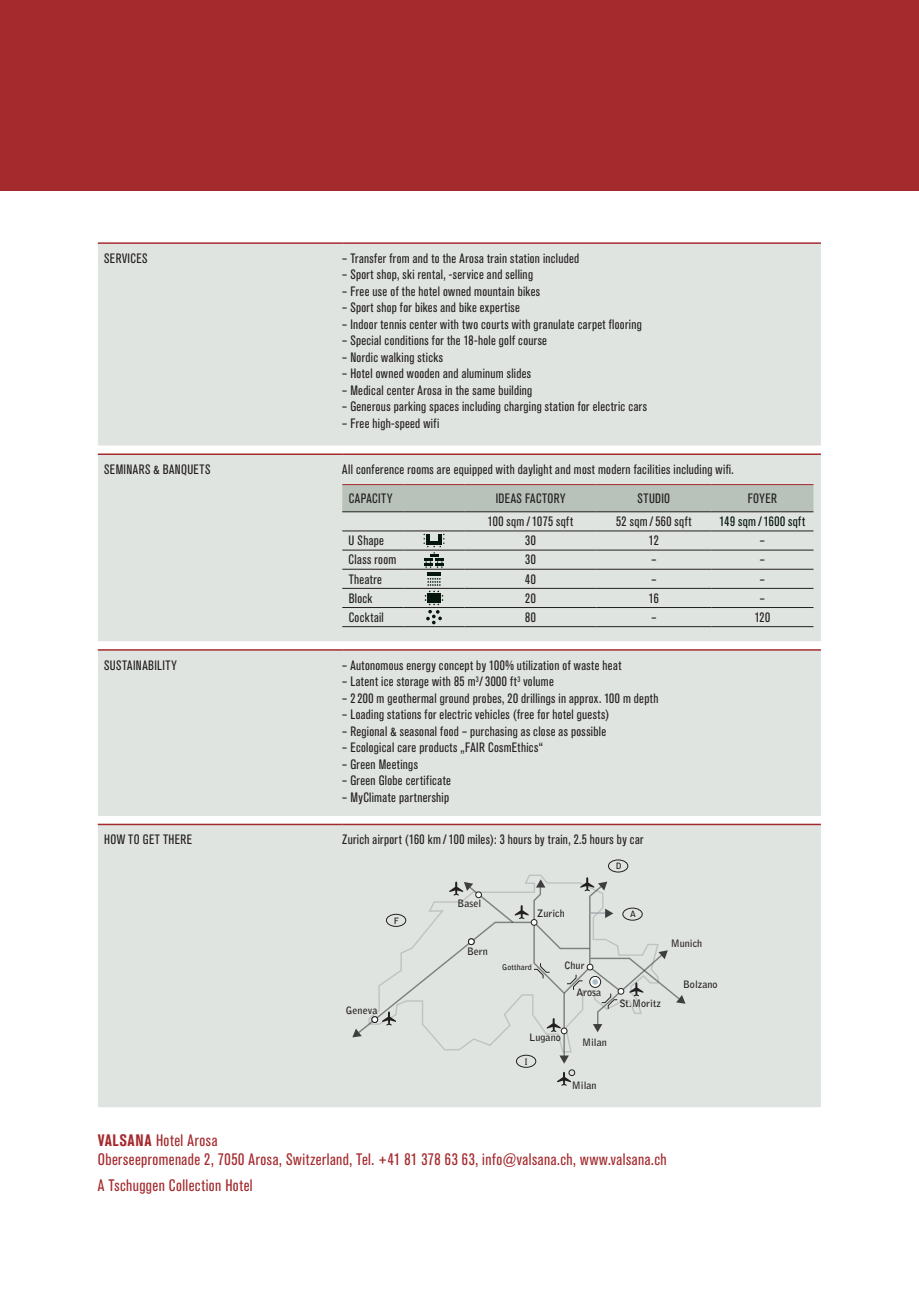
<style>
.page{position:relative;width:919px;height:1289px;background:#fff}
.page>*{position:absolute;margin:0;border:0;box-sizing:border-box;transform-origin:0 0}
.t1{font:condensed 16.5px/19.5px "Akzidenz Grotesk BQ";letter-spacing:.03em;color:#a52a2e}
.t2{font:condensed 13.5px "Akzidenz Grotesk BQ";letter-spacing:.025em;color:#231f20}
.t3{font:condensed 13.5px "Akzidenz Grotesk BQ";letter-spacing:.03em;color:#05170c}
.t4{font:700 10.2px "Bell Gothic";color:#231f20}
.t5{font:700 8.7px "Bell Gothic";color:#231f20}
.t6{font:700 7.95px "Bell Gothic";color:#231f20}
.s1{font-weight:700}
</style>
<div class="page">
<div style="left:98px;top:244px;width:722px;height:863px;background:#e0e4e1"></div>
<svg style="left:98px;top:446px;width:722px;height:377px;background:#e1e4e1"></svg>
<hr style="left:98px;top:242px;width:244px;height:2px;background:#a52a2e">
<hr style="left:342px;top:242px;width:478px;height:2px;background:#a52a2e">
<hr style="left:98px;top:453px;width:244px;height:2px;background:#a52a2e">
<hr style="left:342px;top:453px;width:478px;height:2px;background:#a52a2e">
<hr style="left:98px;top:649px;width:244px;height:1px;background:#a52a2e">
<hr style="left:342px;top:649px;width:478px;height:1px;background:#a52a2e">
<hr style="left:98px;top:823px;width:244px;height:2px;background:#a52a2e">
<hr style="left:342px;top:823px;width:478px;height:2px;background:#a52a2e">
<div style="left:0;top:0;width:918px;height:190px;background:#a52a2e"></div>
<div style="left:568px;top:1069px;width:7px;height:6px;border:1px solid #231f20;border-radius:50%"></div>
<div style="left:608px;top:859px;width:20px;height:13px;border:1px solid #231f20;border-radius:50%"></div>
<div style="left:516px;top:1054px;width:20px;height:13px;border:1px solid #231f20;border-radius:50%"></div>
<svg style="left:557px;top:1071px;width:14px;height:14px"></svg>
<svg style="left:352px;top:877px;width:333px;height:186px;background:#dadedb"></svg>
<div style="left:342px;top:485px;width:471px;height:26px;background:#b8c1ba"></div>
<hr style="left:464px;top:511px;width:132px;height:1px;background:#231f20">
<hr style="left:596px;top:511px;width:115px;height:1px;background:#231f20">
<hr style="left:711px;top:511px;width:102px;height:1px;background:#231f20">
<hr style="left:464px;top:530px;width:132px;height:1px;background:#231f20">
<hr style="left:596px;top:530px;width:115px;height:1px;background:#231f20">
<hr style="left:711px;top:530px;width:102px;height:1px;background:#231f20">
<hr style="left:342px;top:511px;width:61px;height:1px;background:#231f20">
<hr style="left:403px;top:511px;width:61px;height:1px;background:#231f20">
<hr style="left:342px;top:530px;width:61px;height:1px;background:#231f20">
<hr style="left:403px;top:530px;width:61px;height:1px;background:#231f20">
<hr style="left:342px;top:550px;width:61px;height:1px;background:#231f20">
<hr style="left:403px;top:550px;width:61px;height:1px;background:#231f20">
<hr style="left:464px;top:550px;width:132px;height:1px;background:#231f20">
<hr style="left:596px;top:550px;width:115px;height:1px;background:#231f20">
<hr style="left:711px;top:550px;width:102px;height:1px;background:#231f20">
<hr style="left:342px;top:569px;width:61px;height:1px;background:#231f20">
<hr style="left:403px;top:569px;width:61px;height:1px;background:#231f20">
<hr style="left:464px;top:569px;width:132px;height:1px;background:#231f20">
<hr style="left:596px;top:569px;width:115px;height:1px;background:#231f20">
<hr style="left:711px;top:569px;width:102px;height:1px;background:#231f20">
<hr style="left:342px;top:588px;width:61px;height:1px;background:#231f20">
<hr style="left:403px;top:588px;width:61px;height:1px;background:#231f20">
<hr style="left:464px;top:588px;width:132px;height:1px;background:#231f20">
<hr style="left:596px;top:588px;width:115px;height:1px;background:#231f20">
<hr style="left:711px;top:588px;width:102px;height:1px;background:#231f20">
<hr style="left:342px;top:607px;width:61px;height:1px;background:#231f20">
<hr style="left:403px;top:607px;width:61px;height:1px;background:#231f20">
<hr style="left:464px;top:607px;width:132px;height:1px;background:#231f20">
<hr style="left:596px;top:607px;width:115px;height:1px;background:#231f20">
<hr style="left:711px;top:607px;width:102px;height:1px;background:#231f20">
<hr style="left:342px;top:626px;width:61px;height:1px;background:#231f20">
<hr style="left:403px;top:626px;width:61px;height:1px;background:#231f20">
<hr style="left:464px;top:626px;width:132px;height:1px;background:#231f20">
<hr style="left:596px;top:626px;width:115px;height:1px;background:#231f20">
<hr style="left:711px;top:626px;width:102px;height:1px;background:#231f20">
<hr style="left:342px;top:484px;width:61px;height:1px;background:#a52a2e">
<hr style="left:403px;top:484px;width:61px;height:1px;background:#a52a2e">
<hr style="left:464px;top:484px;width:132px;height:1px;background:#a52a2e">
<hr style="left:596px;top:484px;width:115px;height:1px;background:#a52a2e">
<hr style="left:711px;top:484px;width:102px;height:1px;background:#a52a2e">
<svg style="left:423px;top:533px;width:21px;height:35px"></svg>
<svg style="left:427px;top:571px;width:13px;height:4px"></svg>
<svg style="left:424px;top:578px;width:19px;height:46px"></svg>
<p class="t2" style="left:104px;top:250px;width:45px">SERVICES</p>
<p class="t2" style="left:342px;top:250px;width:238px">– Transfer from and to the Arosa train station included</p>
<p class="t2" style="left:342px;top:267px;width:192px">– Sport shop, ski rental, -service and selling</p>
<p class="t2" style="left:342px;top:283px;width:199px">– Free use of the hotel owned mountain bikes</p>
<p class="t2" style="left:342px;top:300px;width:179px">– Sport shop for bikes and bike expertise</p>
<p class="t2" style="left:342px;top:316px;width:301px">– Indoor tennis center with two courts with granulate carpet flooring</p>
<p class="t2" style="left:342px;top:333px;width:206px">– Special conditions for the 18-hole golf course</p>
<p class="t2" style="left:342px;top:349px;width:102px">– Nordic walking sticks</p>
<p class="t2" style="left:342px;top:366px;width:190px">– Hotel owned wooden and aluminum slides</p>
<p class="t2" style="left:342px;top:382px;width:191px">– Medical center Arosa in the same building</p>
<p class="t2" style="left:342px;top:399px;width:306px">– Generous parking spaces including charging station for electric cars</p>
<p class="t2" style="left:342px;top:415px;width:99px">– Free high-speed wifi</p>
<p class="t2" style="left:104px;top:461px;width:108px">SEMINARS &amp; BANQUETS</p>
<p class="t2" style="left:342px;top:461px;width:393px">All conference rooms are equipped with daylight and most modern facilities including wifi.</p>
<p class="t2" style="left:348px;top:491px;width:45px">CAPACITY</p>
<p class="t2" style="left:495px;top:491px;width:71px">IDEAS FACTORY</p>
<p class="t2" style="left:637px;top:491px;width:34px">STUDIO</p>
<p class="t2" style="left:747px;top:491px;width:31px">FOYER</p>
<p class="t2" style="left:488px;top:514px;width:87px">100 sqm/1075 sqft</p>
<p class="t2" style="left:616px;top:514px;width:77px">52 sqm/560 sqft</p>
<p class="t3" style="left:719px;top:514px;width:87px">149 sqm/1600 sqft</p>
<p class="t2" style="left:348px;top:533px;width:37px">U Shape</p>
<p class="t2" style="left:525px;top:533px;width:12px">30</p>
<p class="t2" style="left:649px;top:533px;width:11px">12</p>
<p class="t2" style="left:759px;top:533px;width:7px">–</p>
<p class="t2" style="left:348px;top:552px;width:49px">Class room</p>
<p class="t2" style="left:525px;top:552px;width:12px">30</p>
<p class="t2" style="left:651px;top:552px;width:7px">–</p>
<p class="t2" style="left:759px;top:552px;width:7px">–</p>
<p class="t2" style="left:348px;top:571px;width:35px">Theatre</p>
<p class="t2" style="left:525px;top:571px;width:12px">40</p>
<p class="t2" style="left:651px;top:571px;width:7px">–</p>
<p class="t2" style="left:759px;top:571px;width:7px">–</p>
<p class="t2" style="left:348px;top:590px;width:25px">Block</p>
<p class="t2" style="left:525px;top:590px;width:12px">20</p>
<p class="t2" style="left:649px;top:590px;width:11px">16</p>
<p class="t2" style="left:759px;top:590px;width:7px">–</p>
<p class="t2" style="left:348px;top:609px;width:37px">Cocktail</p>
<p class="t2" style="left:525px;top:609px;width:12px">80</p>
<p class="t2" style="left:651px;top:609px;width:7px">–</p>
<p class="t2" style="left:754px;top:609px;width:17px">120</p>
<p class="t2" style="left:104px;top:657px;width:74px">SUSTAINABILITY</p>
<p class="t2" style="left:342px;top:657px;width:280px">– Autonomous energy concept by 100% utilization of waste heat</p>
<p class="t2" style="left:342px;top:674px;width:213px">– Latent ice storage with 85 m<sup>3</sup>/3000 ft<sup>3</sup> volume</p>
<p class="t2" style="left:342px;top:690px;width:317px">– 2200 m geothermal ground probes, 20 drillings in approx. 100 m depth</p>
<p class="t2" style="left:342px;top:707px;width:268px">– Loading stations for electric vehicles (free for hotel guests)</p>
<p class="t2" style="left:342px;top:723px;width:265px">– Regional &amp; seasonal food – purchasing as close as possible</p>
<p class="t2" style="left:342px;top:740px;width:202px">– Ecological care products „FAIR CosmEthics“</p>
<p class="t2" style="left:342px;top:756px;width:77px">– Green Meetings</p>
<p class="t2" style="left:342px;top:773px;width:110px">– Green Globe certificate</p>
<p class="t2" style="left:342px;top:789px;width:108px">– MyClimate partnership</p>
<p class="t2" style="left:104px;top:831px;width:89px">HOW TO GET THERE</p>
<p class="t2" style="left:342px;top:831px;width:303px">Zurich airport (160 km/100 miles): 3 hours by train, 2.5 hours by car</p>
<p class="t5" style="left:393px;top:915px;width:7px">F</p>
<p class="t4" style="left:346px;top:1003px;width:33px">Geneva</p>
<p class="t4" style="left:457px;top:896px;width:25px">Basel</p>
<p class="t4" style="left:467px;top:944px;width:22px">Bern</p>
<p class="t5" style="left:615px;top:860px;width:7px">D</p>
<p class="t4" style="left:537px;top:907px;width:29px">Zurich</p>
<p class="t6" style="left:502px;top:961px;width:31px">Gotthard</p>
<p class="t4" style="left:564px;top:959px;width:22px">Chur</p>
<p class="t4" style="left:576px;top:986px;width:26px">Arosa</p>
<p class="t4" style="left:529px;top:1031px;width:33px">Lugano</p>
<p class="t5" style="left:524px;top:1056px;width:5px">I</p>
<p class="t4" style="left:582px;top:1036px;width:26px">Milan</p>
<p class="t4" style="left:571px;top:1079px;width:26px">Milan</p>
<p class="t5" style="left:630px;top:909px;width:7px">A</p>
<p class="t4" style="left:619px;top:997px;width:43px">St.Moritz</p>
<p class="t4" style="left:670px;top:936px;width:33px">Munich</p>
<p class="t4" style="left:683px;top:978px;width:36px">Bolzano</p>
<p class="t1" style="left:98px;top:1130px;width:570px"><span class="s1">VALSANA</span> Hotel Arosa<br>Oberseepromenade 2, 7050 Arosa, Switzerland, Tel. +41 81 378 63 63, info@valsana.ch, www.valsana.ch</p>
<p class="t1" style="left:98px;top:1175px;width:156px">A Tschuggen Collection Hotel</p>
</div>
